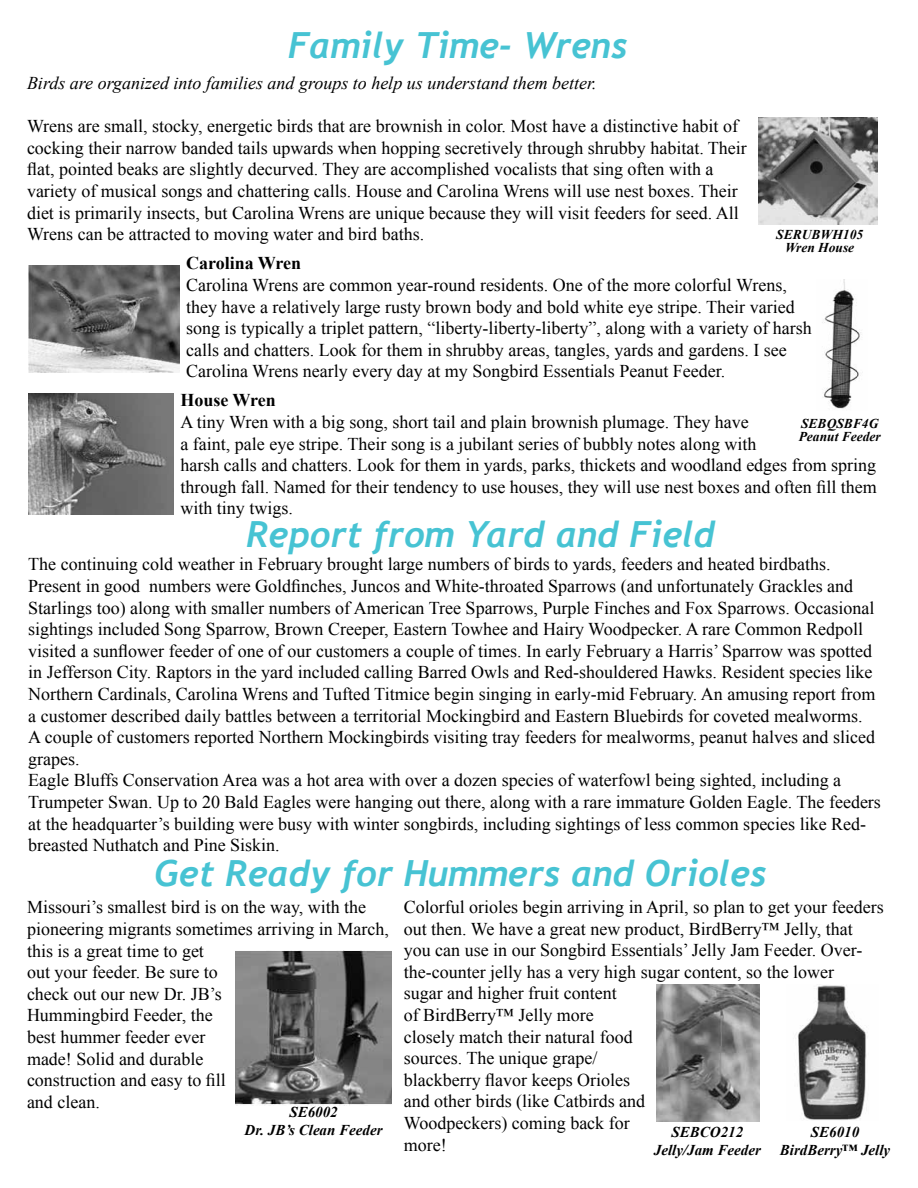
<style>
.page{position:relative;width:918px;height:1188px;background:#fff}
.page>*{position:absolute;margin:0;border:0;box-sizing:border-box;transform-origin:0 0}
.t1{font:italic 700 36px "Trebuchet";color:#47c3d3}
.t2{font:18px/21.6px "Times New Roman";color:#000}
.t3{font:italic 18px "Times New Roman";color:#000}
.t4{font:700 18px "Times New Roman";color:#000}
.t5{font:italic 700 15px/18px "Times New Roman";color:#000;text-align:center}
.t6{font:italic 700 13.5px/13.5px "Times New Roman";color:#000}
</style>
<div class="page">
<img style="left:236px;top:951px;width:156px;height:155px">
<img style="left:656px;top:984px;width:104px;height:138px">
<img style="left:798px;top:985px;width:70px;height:135px">
<img style="left:822px;top:279px;width:39px;height:130px">
<img style="left:759px;top:117px;width:119px;height:107px">
<img style="left:29px;top:266px;width:150px;height:107px">
<img style="left:28px;top:394px;width:146px;height:120px">
<h1 class="t1" style="left:288px;top:24px;width:341px">Family Time- Wrens</h1>
<p class="t3" style="left:27px;top:73px;width:571px">Birds are organized into families and groups to help us understand them better.</p>
<p class="t2" style="left:27px;top:115px;width:721px">Wrens are small, stocky, energetic birds that are brownish in color. Most have a distinctive habit of cocking their narrow banded tails upwards when hopping secretively through shrubby habitat. Their flat, pointed beaks are slightly decurved. They are accomplished vocalists that sing often with a variety of musical songs and chattering calls. House and Carolina Wrens will use nest boxes. Their diet is primarily insects, but Carolina Wrens are unique because they will visit feeders for seed. All Wrens can be attracted to moving water and bird baths.</p>
<p class="t4" style="left:186px;top:253px;width:117px">Carolina Wren</p>
<p class="t2" style="left:186px;top:274px;width:627px">Carolina Wrens are common year-round residents. One of the more colorful Wrens, they have a relatively large rusty brown body and bold white eye stripe. Their varied song is typically a triplet pattern, “liberty-liberty-liberty”, along with a variety of harsh calls and chatters. Look for them in shrubby areas, tangles, yards and gardens. I see Carolina Wrens nearly every day at my Songbird Essentials Peanut Feeder.</p>
<p class="t4" style="left:180px;top:390px;width:97px">House Wren</p>
<p class="t2" style="left:180px;top:411px;width:698px">A tiny Wren with a big song, short tail and plain brownish plumage. They have<br>a faint, pale eye stripe. Their song is a jubilant series of bubbly notes along with<br>harsh calls and chatters. Look for them in yards, parks, thickets and woodland edges from spring through fall. Named for their tendency to use houses, they will use nest boxes and often fill them with tiny twigs.</p>
<h1 class="t1" style="left:246px;top:513px;width:471px">Report from Yard and Field</h1>
<p class="t2" style="left:28px;top:553px;width:854px">The continuing cold weather in February brought large numbers of birds to yards, feeders and heated birdbaths.<br>Present in good numbers were Goldfinches, Juncos and White-throated Sparrows (and unfortunately Grackles and Starlings too) along with smaller numbers of American Tree Sparrows, Purple Finches and Fox Sparrows. Occasional sightings included Song Sparrow, Brown Creeper, Eastern Towhee and Hairy Woodpecker. A rare Common Redpoll visited a sunflower feeder of one of our customers a couple of times. In early February a Harris’ Sparrow was spotted in Jefferson City. Raptors in the yard included calling Barred Owls and Red-shouldered Hawks. Resident species like Northern Cardinals, Carolina Wrens and Tufted Titmice begin singing in early-mid February. An amusing report from a customer described daily battles between a territorial Mockingbird and Eastern Bluebirds for coveted mealworms.<br>A couple of customers reported Northern Mockingbirds visiting tray feeders for mealworms, peanut halves and sliced grapes.<br>Eagle Bluffs Conservation Area was a hot area with over a dozen species of waterfowl being sighted, including a Trumpeter Swan. Up to 20 Bald Eagles were hanging out there, along with a rare immature Golden Eagle. The feeders at the headquarter’s building were busy with winter songbirds, including sightings of less common species like Red&shy;breasted Nuthatch and Pine Siskin.</p>
<p class="t6" style="left:776px;top:227px;width:89px;text-align:center">SERUBWH105<br>Wren House</p>
<p class="t6" style="left:799px;top:416px;width:84px">SEBQSBF4G<br>Peanut Feeder</p>
<h1 class="t1" style="left:154px;top:852px;width:614px">Get Ready for Hummers and Orioles</h1>
<p class="t2" style="left:27px;top:896px;width:363px">Missouri’s smallest bird is on the way, with the pioneering migrants sometimes arriving in March, this is a great time to get<br>out your feeder. Be sure to<br>check out our new Dr. JB’s<br>Hummingbird Feeder, the<br>best hummer feeder ever<br>made! Solid and durable<br>construction and easy to fill<br>and clean.</p>
<p class="t5" style="left:245px;top:1103px;width:140px">SE6002<br>Dr. JB’s Clean Feeder</p>
<p class="t2" style="left:404px;top:896px;width:481px">Colorful orioles begin arriving in April, so plan to get your feeders out then. We have a great new product, BirdBerry™ Jelly, that you can use in our Songbird Essentials’ Jelly Jam Feeder. Over&shy;the-counter jelly has a very high sugar content, so the lower<br>sugar and higher fruit content<br>of BirdBerry™ Jelly more<br>closely match their natural food<br>sources. The unique grape/<br>blackberry flavor keeps Orioles<br>and other birds (like Catbirds and<br>Woodpeckers) coming back for<br>more!</p>
<p class="t5" style="left:654px;top:1122px;width:109px">SEBCO212<br>Jelly/Jam Feeder</p>
<p class="t5" style="left:780px;top:1122px;width:112px">SE6010<br>BirdBerry™ Jelly</p>
</div>
